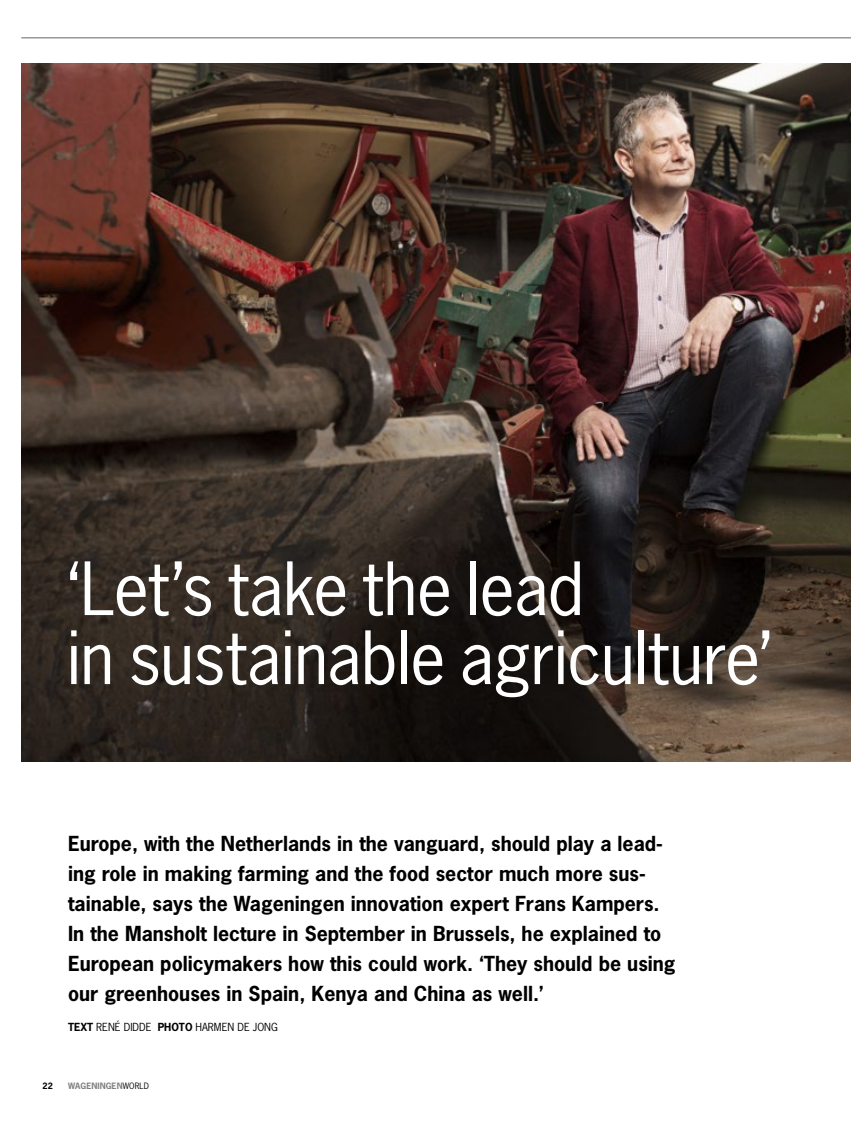
<style>
.page{position:relative;width:851px;height:1127px;background:#fff}
.page>*{position:absolute;margin:0;border:0;box-sizing:border-box;transform-origin:0 0}
.t1{font:69px/69px "News Gothic Std";letter-spacing:-.01em;color:#fff}
.t2{font:700 19.5px/30px "News Gothic Std";color:#000}
.t3{font:10.5px "News Gothic Std";color:#000}
.t4{font:700 8.25px "News Gothic Std";letter-spacing:.01em;color:#818181}
.t5{font:700 8.25px "News Gothic Std";color:#000}
.s1{font-weight:700}
.s2{font-weight:400;color:#000}
</style>
<div class="page">
<img style="left:21px;top:64px;width:829px;height:698px">
<svg style="left:21px;top:37px;width:829px;height:2px;background:#b2b2b2"></svg>
<h1 class="t1" style="left:67px;top:554px;width:707px">‘Let’s take the lead<br>in sustainable agriculture’</h1>
<p class="t2" style="left:68px;top:828px;width:609px">Europe, with the Netherlands in the vanguard, should play a lead&shy;ing role in making farming and the food sector much more sus&shy;tainable, says the Wageningen innovation expert Frans Kampers.<br>In the Mansholt lecture in September in Brussels, he explained to European policymakers how this could work. ‘They should be using our greenhouses in Spain, Kenya and China as well.’</p>
<p class="t3" style="left:68px;top:1020px;width:211px"><span class="s1">TEXT</span> RENÉ DIDDE <span class="s1">PHOTO</span> HARMEN DE JONG</p>
<p class="t5" style="left:43px;top:1080px;width:12px">22</p>
<p class="t4" style="left:68px;top:1080px;width:82px">WAGENINGEN<span class="s2">WORLD</span></p>
</div>
